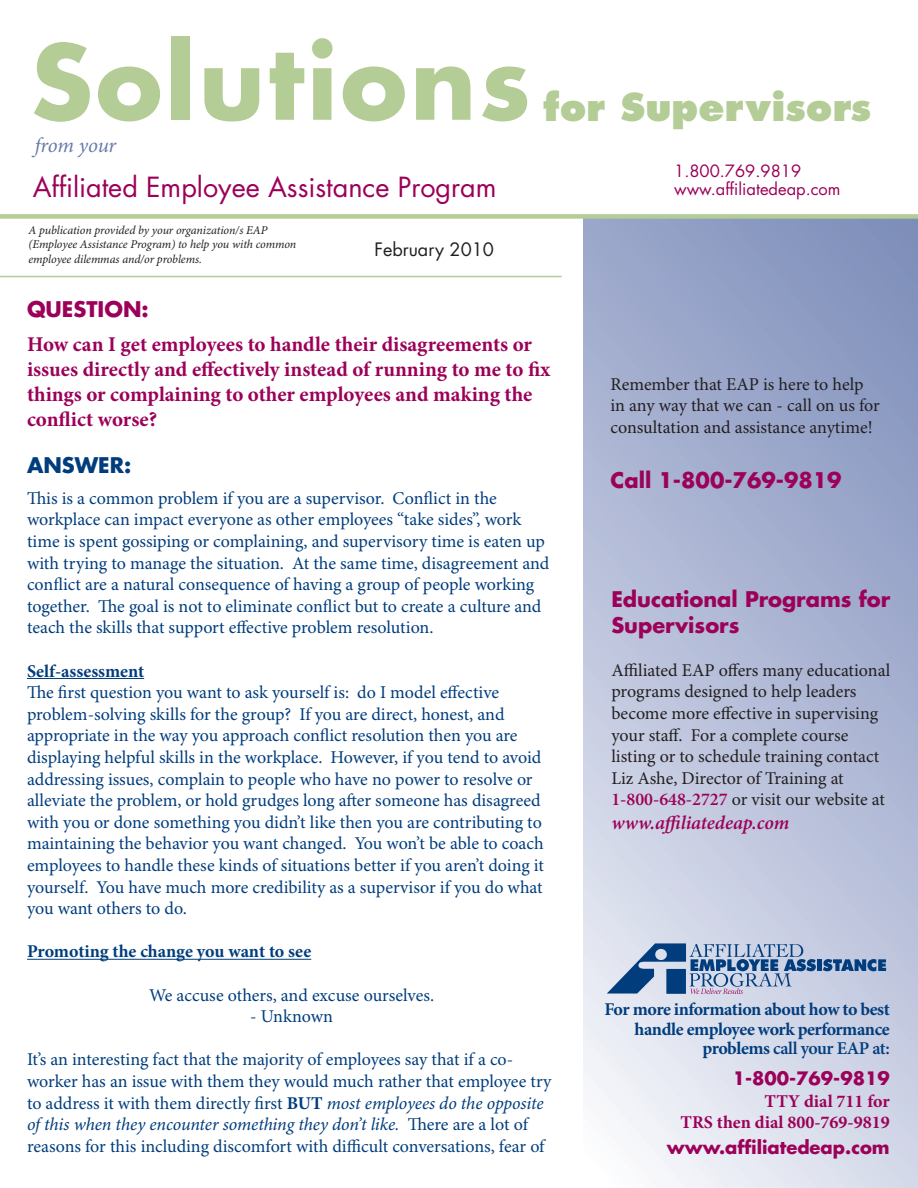
<style>
.page{position:relative;width:918px;height:1188px;background:#fff}
.page>*{position:absolute;margin:0;border:0;box-sizing:border-box;transform-origin:0 0}
.t1{font:700 100.5px "Futura Std";letter-spacing:.03em;color:#b4cc95}
.t2{font:800 37.5px "Futura Std";color:#b4cc95}
.t3{font:27px "Futura Std";color:#9c0159}
.t4{font:700 21px/25.2px "Minion Pro";color:#9c0159}
.t5{font:700 21px/25.2px "Futura Std";color:#9c0159}
.t6{font:italic 21px "Minion Pro";letter-spacing:-.01em;color:#667aab}
.t7{font:700 21px "Futura Std";color:#013d7d}
.t8{font:italic 600 19.5px "Minion Pro";letter-spacing:-.005em;color:#9c0159}
.t9{font:18px/21.6px "Minion Pro";letter-spacing:-.005em;color:#013d7d}
.t10{font:18px/21.6px "Minion Pro";letter-spacing:-.005em;color:#231f20}
.t11{font:700 18px/19.5px "Minion Pro";letter-spacing:-.02em;color:#013d7d;text-align:right}
.t12{font:700 18px "Minion Pro";color:#9c0159}
.t13{font:700 18px "Futura Std";color:#9c0159}
.t14{font:700 18px "Minion Pro";color:#013d7d}
.t15{font:18px "Futura Std";color:#231f20}
.t16{font:16.5px "Futura Std";color:#9c0159}
.t17{font:italic 12px/14.4px "Minion Pro";letter-spacing:-.01em;color:#231f20}
.s1{font-weight:700}
.s2{font-style:italic}
.s3{font-weight:600;color:#9c0159}
.s4{font-weight:600}
</style>
<div class="page">
<svg style="left:584px;top:219px;width:334px;height:969px;background:#b6bed8"></svg>
<div style="left:0;top:214px;width:918px;height:5px;background:#b4cc95"></div>
<hr style="left:27px;top:678px;width:117px;height:1px;background:#013d7d">
<hr style="left:27px;top:959px;width:284px;height:1px;background:#013d7d">
<hr style="left:0;top:276px;width:562px;height:1px;background:#b4cc95">
<div style="left:817px;top:959px;width:5px;height:12px;background:#013d7d"></div>
<svg style="left:823px;top:959px;width:63px;height:12px"></svg>
<svg style="left:607px;top:943px;width:209px;height:51px;background:#8ca3c3"></svg>
<p class="t1" style="left:31px;top:15px;width:502px">Solutions</p>
<p class="t6" style="left:35px;top:133px;width:83px">from your</p>
<p class="t3" style="left:33px;top:169px;width:465px">Affiliated Employee Assistance Program</p>
<p class="t17" style="left:28px;top:223px;width:269px">A publication provided by your organization/s EAP (Employee Assistance Program) to help you with common employee dilemmas and/or problems.</p>
<p class="t15" style="left:374px;top:237px;width:121px">February 2010</p>
<p class="t2" style="left:544px;top:83px;width:329px">for Supervisors</p>
<p class="t16" style="left:674px;top:161px;width:129px">1.800.769.9819</p>
<p class="t16" style="left:674px;top:179px;width:168px">www.affiliatedeap.com</p>
<p class="t5" style="left:27px;top:296px;width:123px">QUESTION:</p>
<p class="t4" style="left:27px;top:332px;width:525px">How can I get employees to handle their disagreements or issues directly and effectively instead of running to me to fix things or complaining to other employees and making the conflict worse?</p>
<p class="t7" style="left:27px;top:451px;width:106px">ANSWER:</p>
<p class="t9" style="left:27px;top:488px;width:524px">This is a common problem if you are a supervisor. Conflict in the workplace can impact everyone as other employees “take sides”, work time is spent gossiping or complaining, and supervisory time is eaten up with trying to manage the situation. At the same time, disagreement and conflict are a natural consequence of having a group of people working together. The goal is not to eliminate conflict but to create a culture and teach the skills that support effective problem resolution.</p>
<p class="t14" style="left:27px;top:660px;width:119px">Self-assessment</p>
<p class="t9" style="left:27px;top:682px;width:519px">The first question you want to ask yourself is: do I model effective problem-solving skills for the group? If you are direct, honest, and appropriate in the way you approach conflict resolution then you are displaying helpful skills in the workplace. However, if you tend to avoid addressing issues, complain to people who have no power to resolve or alleviate the problem, or hold grudges long after someone has disagreed with you or done something you didn’t like then you are contributing to maintaining the behavior you want changed. You won’t be able to coach employees to handle these kinds of situations better if you aren’t doing it yourself. You have much more credibility as a supervisor if you do what you want others to do.</p>
<p class="t11" style="left:27px;top:943px;width:286px">Promoting the change you want to see</p>
<p class="t9" style="left:149px;top:985px;width:287px">We accuse others, and excuse ourselves.</p>
<p class="t9" style="left:250px;top:1006px;width:84px">- Unknown</p>
<p class="t9" style="left:27px;top:1050px;width:526px">It’s an interesting fact that the majority of employees say that if a co&shy;worker has an issue with them they would much rather that employee try to address it with them directly first <span class="s1">BUT</span> <span class="s2">most employees do the opposite of this when they encounter something they don’t like.</span> There are a lot of reasons for this including discomfort with difficult conversations, fear of</p>
<p class="t10" style="left:610px;top:374px;width:271px">Remember that EAP is here to help in any way that we can - call on us for consultation and assistance anytime!</p>
<p class="t5" style="left:610px;top:467px;width:233px">Call 1-800-769-9819</p>
<p class="t5" style="left:611px;top:587px;width:281px">Educational Programs for<br>Supervisors</p>
<p class="t10" style="left:611px;top:660px;width:280px">Affiliated EAP offers many educational programs designed to help leaders become more effective in supervising your staff. For a complete course listing or to schedule training contact Liz Ashe, Director of Training at <span class="s3">1-800-648-2727</span> or visit our website at</p>
<p class="t8" style="left:611px;top:809px;width:179px">www.affiliatedeap.com</p>
<p class="t11" style="left:604px;top:1000px;width:287px">For more information about how to best handle employee work performance problems <span class="s4">call your EAP at:</span></p>
<p class="t13" style="left:733px;top:1066px;width:158px">1-800-769-9819</p>
<p class="t12" style="left:765px;top:1090px;width:127px">TTY dial 711 for</p>
<p class="t12" style="left:681px;top:1112px;width:211px">TRS then dial 800-769-9819</p>
<p class="t13" style="left:667px;top:1135px;width:224px">www.affiliatedeap.com</p>
</div>
